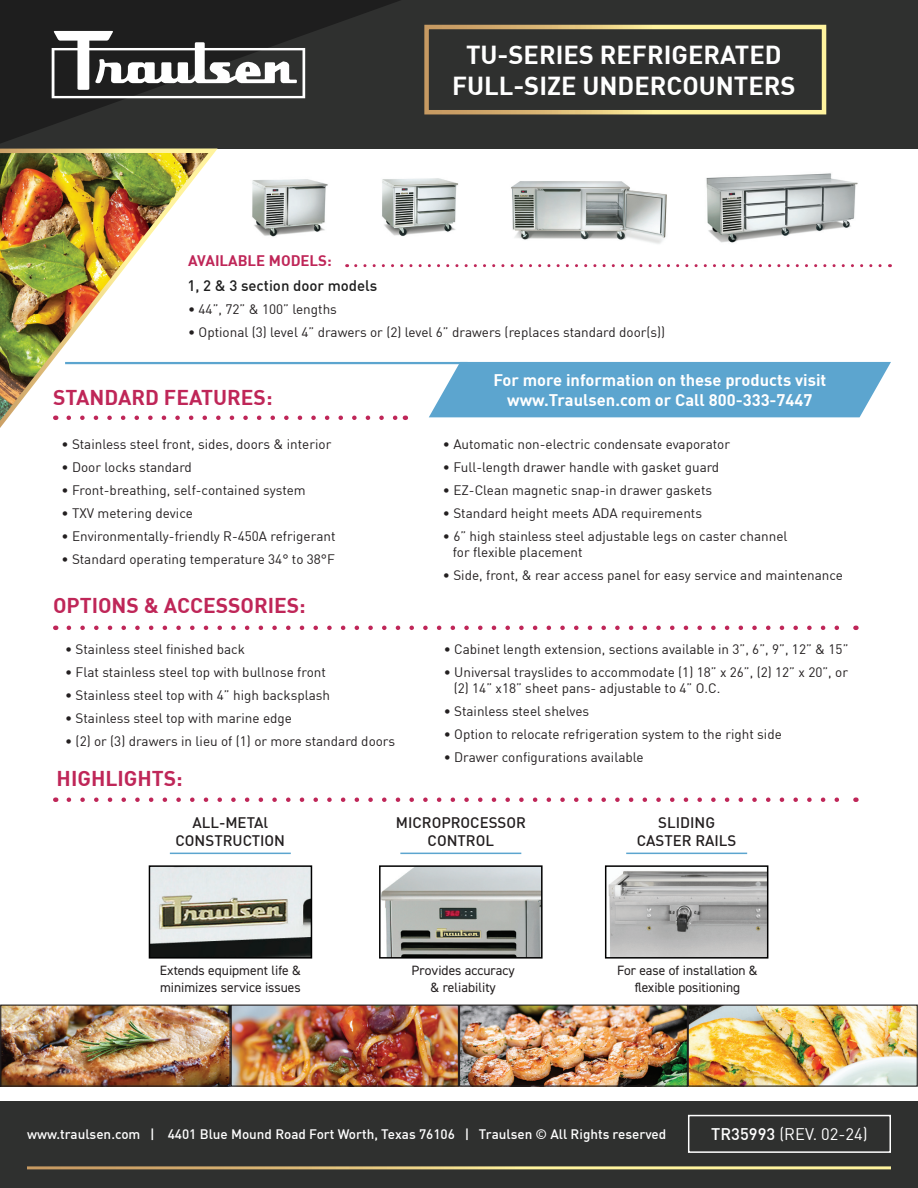
<style>
.page{position:relative;width:918px;height:1188px;background:#fff}
.page>*{position:absolute;margin:0;border:0;box-sizing:border-box;transform-origin:0 0}
.t1{font:700 25.5px/30.6px "DIN";color:#fff;text-align:center}
.t2{font:700 21px "DIN";color:#bf2658}
.t3{font:700 16.5px/19.8px "DIN";color:#fff;text-align:center}
.t4{font:16.5px "DIN";color:#fff}
.t5{font:500 15px/18px "DIN";color:#231f20;text-align:center}
.t6{font:500 15px "DIN";color:#1e1e1e}
.t7{font:700 15px "DIN";color:#bf2658}
.t8{font:13.5px/16.2px "DIN";color:#231f20}
.t9{font:13.5px/16.2px "DIN2014";color:#231f20;text-align:center}
.t10{font:500 13.5px "DIN";color:#fff}
.s1{font-weight:500}
</style>
<div class="page">
<div style="left:0;top:1102px;width:918px;height:86px;background:#2f302f"></div>
<hr style="left:27px;top:1166px;width:864px;height:3px;background:#fff">
<div style="left:688px;top:1115px;width:203px;height:38px;border:2px solid #fff"></div>
<div style="left:0;top:0;width:918px;height:148px;background:#2f302f"></div>
<svg style="left:0;top:0;width:400px;height:143px"></svg>
<svg style="left:52px;top:31px;width:253px;height:67px"></svg>
<svg style="left:356px;top:264px;width:534px;height:3px"></svg>
<img style="left:0;top:148px;width:222px;height:280px">
<svg style="left:69px;top:416px;width:329px;height:4px"></svg>
<svg style="left:69px;top:626px;width:770px;height:4px"></svg>
<div style="left:429px;top:362px;width:462px;height:55px;background:#5ca5cf"></div>
<hr style="left:65px;top:362px;width:403px;height:2px;background:#5ca5cf">
<svg style="left:69px;top:797px;width:770px;height:5px"></svg>
<img style="left:2px;top:1007px;width:455px;height:78px">
<div style="left:0;top:1005px;width:231px;height:82px;border:1px solid #231f20"></div>
<div style="left:231px;top:1005px;width:228px;height:82px;border:1px solid #231f20"></div>
<img style="left:461px;top:1007px;width:455px;height:78px">
<div style="left:459px;top:1005px;width:229px;height:82px;border:1px solid #231f20"></div>
<div style="left:688px;top:1005px;width:230px;height:82px;border:1px solid #231f20"></div>
<hr style="left:170px;top:853px;width:121px;height:1px;background:#5ca5cf">
<hr style="left:400px;top:853px;width:121px;height:1px;background:#5ca5cf">
<hr style="left:626px;top:853px;width:121px;height:1px;background:#5ca5cf">
<img style="left:152px;top:868px;width:157px;height:88px">
<div style="left:149px;top:865px;width:163px;height:94px;border:2px solid #000"></div>
<img style="left:382px;top:868px;width:158px;height:88px">
<div style="left:379px;top:865px;width:164px;height:94px;border:2px solid #000"></div>
<img style="left:608px;top:871px;width:157px;height:85px">
<div style="left:605px;top:865px;width:163px;height:94px;border:2px solid #000"></div>
<img style="left:382px;top:178px;width:77px;height:58px">
<img style="left:252px;top:179px;width:76px;height:58px">
<img style="left:511px;top:181px;width:156px;height:63px">
<img style="left:706px;top:173px;width:152px;height:70px">
<h1 class="t1" style="left:452px;top:40px;width:345px">TU-SERIES REFRIGERATED<br>FULL-SIZE UNDERCOUNTERS</h1>
<p class="t7" style="left:188px;top:254px;width:145px">AVAILABLE MODELS:</p>
<p class="t6" style="left:188px;top:278px;width:191px">1, 2 &amp; 3 section door models</p>
<p class="t8" style="left:188px;top:302px;width:150px">• 44”, 72” &amp; 100” lengths</p>
<p class="t8" style="left:188px;top:325px;width:479px">• Optional (3) level 4” drawers or (2) level 6” drawers (replaces standard door(s))</p>
<h2 class="t2" style="left:53px;top:387px;width:221px">STANDARD FEATURES:</h2>
<p class="t8" style="left:61px;top:437px;width:271px">• Stainless steel front, sides, doors &amp; interior</p>
<p class="t8" style="left:61px;top:460px;width:132px">• Door locks standard</p>
<p class="t8" style="left:61px;top:483px;width:246px">• Front-breathing, self-contained system</p>
<p class="t8" style="left:61px;top:506px;width:133px">• TXV metering device</p>
<p class="t8" style="left:61px;top:529px;width:276px">• Environmentally-friendly R-450A refrigerant</p>
<p class="t8" style="left:61px;top:552px;width:275px">• Standard operating temperature 34° to 38°F</p>
<h2 class="t2" style="left:53px;top:595px;width:254px">OPTIONS &amp; ACCESSORIES:</h2>
<p class="t8" style="left:65px;top:642px;width:181px">• Stainless steel finished back</p>
<p class="t8" style="left:65px;top:665px;width:262px">• Flat stainless steel top with bullnose front</p>
<p class="t8" style="left:65px;top:688px;width:267px">• Stainless steel top with 4” high backsplash</p>
<p class="t8" style="left:65px;top:711px;width:228px">• Stainless steel top with marine edge</p>
<p class="t8" style="left:65px;top:734px;width:332px">• (2) or (3) drawers in lieu of (1) or more standard doors</p>
<p class="t3" style="left:493px;top:371px;width:335px">For more information on these products visit www.Traulsen.com or Call 800-333-7447</p>
<p class="t8" style="left:443px;top:437px;width:289px">• Automatic non-electric condensate evaporator</p>
<p class="t8" style="left:443px;top:460px;width:278px">• Full-length drawer handle with gasket guard</p>
<p class="t8" style="left:443px;top:483px;width:271px">• EZ-Clean magnetic snap-in drawer gaskets</p>
<p class="t8" style="left:443px;top:506px;width:261px">• Standard height meets ADA requirements</p>
<p class="t8" style="left:453px;top:529px;width:336px;text-indent:-10px">• 6” high stainless steel adjustable legs on caster channel for flexible placement</p>
<p class="t8" style="left:443px;top:568px;width:402px">• Side, front, &amp; rear access panel for easy service and maintenance</p>
<p class="t8" style="left:444px;top:642px;width:406px">• Cabinet length extension, sections available in 3”, 6”, 9”, 12” &amp; 15”</p>
<p class="t8" style="left:454px;top:665px;width:396px;text-indent:-10px">• Universal trayslides to accommodate (1) 18” x 26”, (2) 12” x 20”, or (2) 14” x18” sheet pans- adjustable to 4” O.C.</p>
<p class="t8" style="left:444px;top:704px;width:147px">• Stainless steel shelves</p>
<p class="t8" style="left:444px;top:727px;width:340px">• Option to relocate refrigeration system to the right side</p>
<p class="t8" style="left:444px;top:750px;width:201px">• Drawer configurations available</p>
<h2 class="t2" style="left:57px;top:768px;width:128px">HIGHLIGHTS:</h2>
<p class="t5" style="left:176px;top:815px;width:111px">ALL-METAl<br>CONSTRUCTION</p>
<p class="t5" style="left:396px;top:815px;width:132px">MICROPROCESSOR<br>CONTROL</p>
<p class="t5" style="left:637px;top:815px;width:101px">SLIDING<br>CASTER RAILS</p>
<p class="t9" style="left:160px;top:962px;width:143px;text-align:left">Extends equipment life &amp; minimizes service issues</p>
<p class="t9" style="left:412px;top:962px;width:105px">Provides accuracy &amp; reliability</p>
<p class="t9" style="left:617px;top:962px;width:142px">For ease of installation &amp; flexible positioning</p>
<p class="t10" style="left:27px;top:1128px;width:641px">www.traulsen.com | 4401 Blue Mound Road Fort Worth, Texas 76106 | Traulsen © All Rights reserved</p>
<p class="t4" style="left:711px;top:1127px;width:158px"><span class="s1">TR35993</span> (REV. 02-24)</p>
</div>
